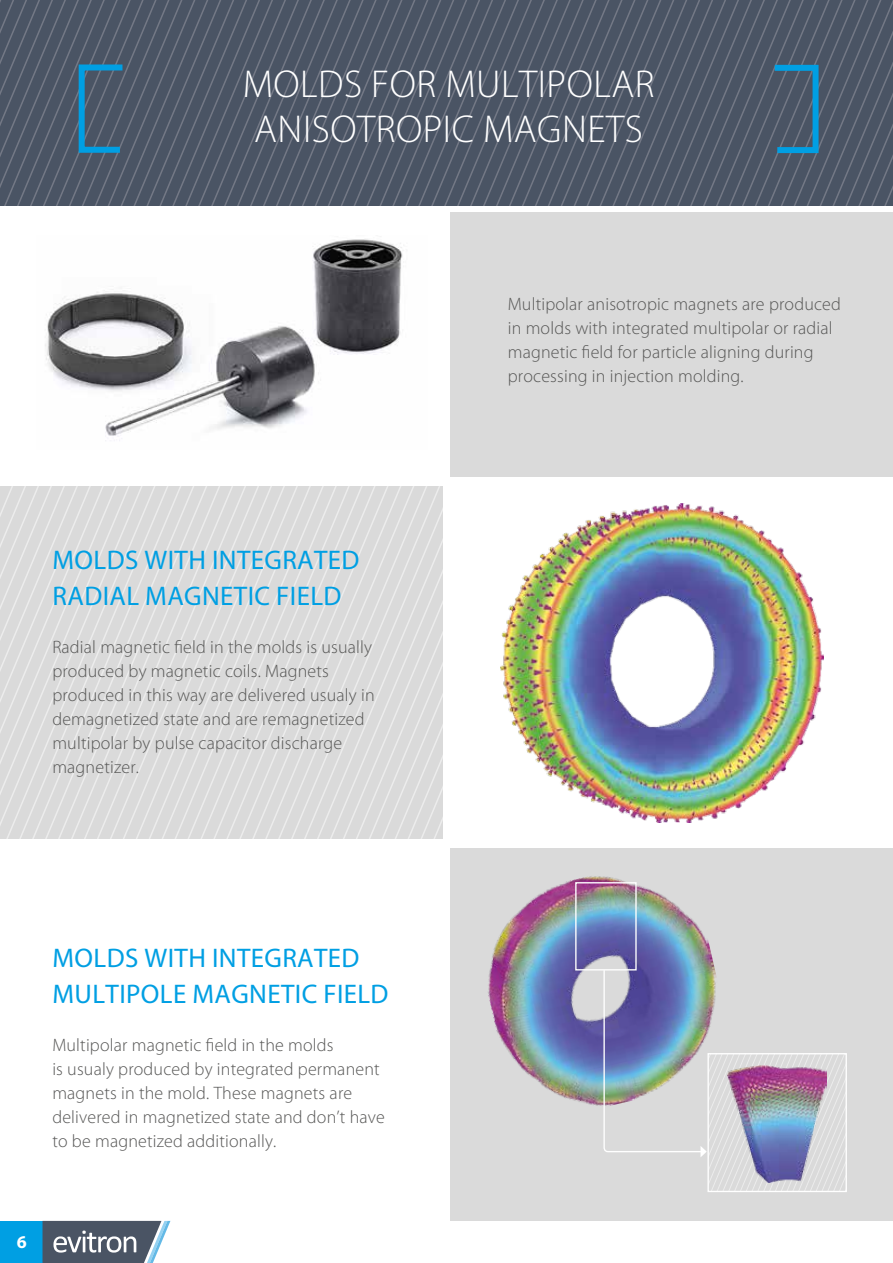
<style>
.page{position:relative;width:893px;height:1263px;background:#fff}
.page>*{position:absolute;margin:0;border:0;box-sizing:border-box;transform-origin:0 0}
.t1{font:300 39px/45px "Myriad Pro";letter-spacing:.015em;color:#fff}
.t2{font:27px/36px "Myriad Pro";letter-spacing:.015em;color:#009fe3}
.t3{font:300 18px/24px "Myriad Pro";letter-spacing:.01em;color:#575756}
.t4{font:700 18px "Myriad Pro";color:#fff}
</style>
<div class="page">
<div style="left:0;top:1221px;width:43px;height:42px;background:#009fe3"></div>
<svg style="left:43px;top:1221px;width:127px;height:42px"></svg>
<div style="left:451px;top:848px;width:442px;height:372px;background:#dadada"></div>
<img style="left:488px;top:876px;width:227px;height:230px">
<div style="left:451px;top:212px;width:442px;height:264px;background:#dadada"></div>
<img style="left:45px;top:239px;width:358px;height:202px">
<svg style="left:0;top:487px;width:81px;height:352px;background:#dcdcdc"></svg>
<svg style="left:81px;top:487px;width:26px;height:352px;background:#dcdcdc"></svg>
<svg style="left:107px;top:487px;width:103px;height:352px;background:#dcdcdc"></svg>
<svg style="left:210px;top:487px;width:104px;height:352px;background:#dcdcdc"></svg>
<svg style="left:314px;top:487px;width:128px;height:352px;background:#dcdcdc"></svg>
<svg style="left:0;top:0;width:893px;height:206px;background:#4e5969"></svg>
<svg style="left:603px;top:969px;width:242px;height:221px"></svg>
<div style="left:707px;top:1053px;width:140px;height:139px;border:1px solid #fff"></div>
<div style="left:575px;top:882px;width:62px;height:88px;border:1px solid #fff"></div>
<img style="left:501px;top:503px;width:323px;height:319px">
<img style="left:728px;top:1066px;width:98px;height:116px">
<h1 class="t1" style="left:243px;top:62px;width:413px">MOLDS FOR MULTIPOLAR<br>ANISOTROPIC MAGNETS</h1>
<h2 class="t2" style="left:53px;top:541px;width:309px">MOLDS WITH INTEGRATED<br>RADIAL MAGNETIC FIELD</h2>
<p class="t3" style="left:52px;top:635px;width:324px">Radial magnetic field in the molds is usually produced by magnetic coils. Magnets produced in this way are delivered usualy in demagnetized state and are remagnetized multipolar by pulse capacitor discharge magnetizer.</p>
<p class="t3" style="left:508px;top:292px;width:335px">Multipolar anisotropic magnets are produced in molds with integrated multipolar or radial magnetic field for particle aligning during processing in injection molding.</p>
<h2 class="t2" style="left:53px;top:939px;width:338px">MOLDS WITH INTEGRATED<br>MULTIPOLE MAGNETIC FIELD</h2>
<p class="t3" style="left:52px;top:1033px;width:334px">Multipolar magnetic field in the molds<br>is usualy produced by integrated permanent magnets in the mold. These magnets are delivered in magnetized state and don’t have to be magnetized additionally.</p>
<p class="t4" style="left:17px;top:1232px;width:11px">6</p>
</div>
